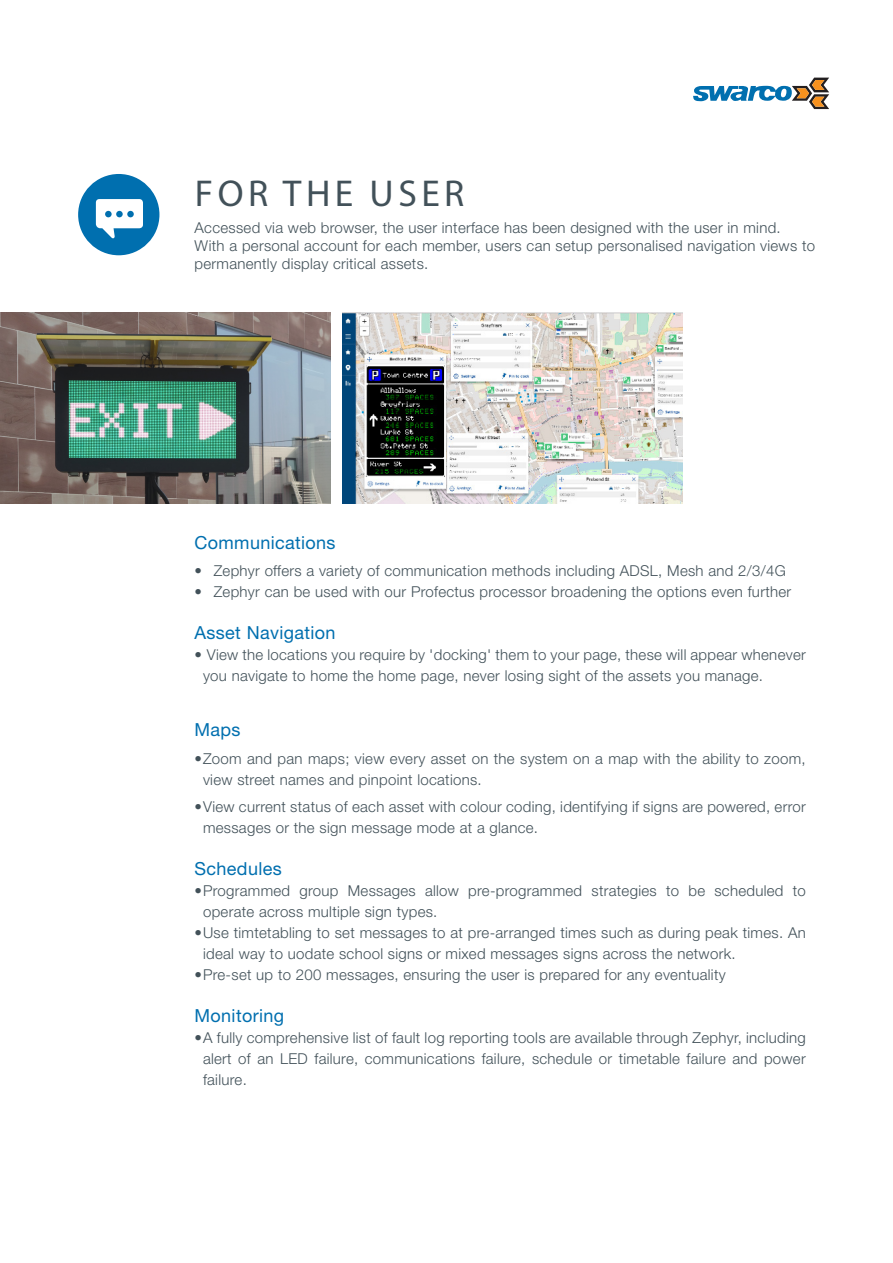
<style>
.page{position:relative;width:893px;height:1263px;background:#fff}
.page>*{position:absolute;margin:0;border:0;box-sizing:border-box;transform-origin:0 0}
.t1{font:37.5px "Myriad Pro";letter-spacing:.12em;color:#425159}
.t2{font:18px "Helvetica Neue LT Std";letter-spacing:.02em;color:#006faf}
.t3{font:300 15px/21px "Helvetica Neue LT Std";letter-spacing:.02em;color:#425159}
</style>
<div class="page">
<div style="left:78px;top:174px;width:81px;height:81px;background:#006faf;border-radius:50%"></div>
<svg style="left:96px;top:199px;width:47px;height:40px"></svg>
<img style="left:0;top:313px;width:331px;height:191px">
<svg style="left:693px;top:78px;width:136px;height:31px"></svg>
<img style="left:343px;top:313px;width:340px;height:191px">
<p class="t1" style="left:195px;top:171px;width:271px">FOR THE USER</p>
<p class="t3" style="left:195px;top:218px;width:622px;line-height:18px">Accessed via web browser, the user interface has been designed with the user in mind.<br>With a personal account for each member, users can setup personalised navigation views to permanently display critical assets.</p>
<p class="t2" style="left:195px;top:531px;width:143px">Communications</p>
<p class="t3" style="left:195px;top:560px;width:593px">• Zephyr offers a variety of communication methods including ADSL, Mesh and 2/3/4G</p>
<p class="t3" style="left:195px;top:581px;width:598px">• Zephyr can be used with our Profectus processor broadening the options even further</p>
<p class="t2" style="left:195px;top:622px;width:143px">Asset Navigation</p>
<p class="t3" style="left:203px;top:644px;width:604px;text-indent:-9px">• View the locations you require by 'docking' them to your page, these will appear whenever you navigate to home the home page, never losing sight of the assets you manage.</p>
<p class="t2" style="left:195px;top:719px;width:48px">Maps</p>
<p class="t3" style="left:203px;top:748px;width:604px;text-indent:-9px">•Zoom and pan maps; view every asset on the system on a map with the ability to zoom, view street names and pinpoint locations.</p>
<p class="t3" style="left:203px;top:796px;width:604px;text-indent:-9px">•View current status of each asset with colour coding, identifying if signs are powered, error messages or the sign message mode at a glance.</p>
<p class="t2" style="left:195px;top:858px;width:89px">Schedules</p>
<p class="t3" style="left:203px;top:880px;width:604px;text-indent:-9px">•Programmed group Messages allow pre-programmed strategies to be scheduled to operate across multiple sign types.</p>
<p class="t3" style="left:203px;top:922px;width:604px;text-indent:-9px">•Use timtetabling to set messages to at pre-arranged times such as during peak times. An ideal way to uodate school signs or mixed messages signs across the network.</p>
<p class="t3" style="left:195px;top:964px;width:533px">•Pre-set up to 200 messages, ensuring the user is prepared for any eventuality</p>
<p class="t2" style="left:195px;top:1005px;width:91px">Monitoring</p>
<p class="t3" style="left:203px;top:1027px;width:604px;text-align:justify;text-indent:-9px">•A fully comprehensive list of fault log reporting tools are available through Zephyr, including alert of an LED failure, communications failure, schedule or timetable failure and power failure.</p>
</div>
